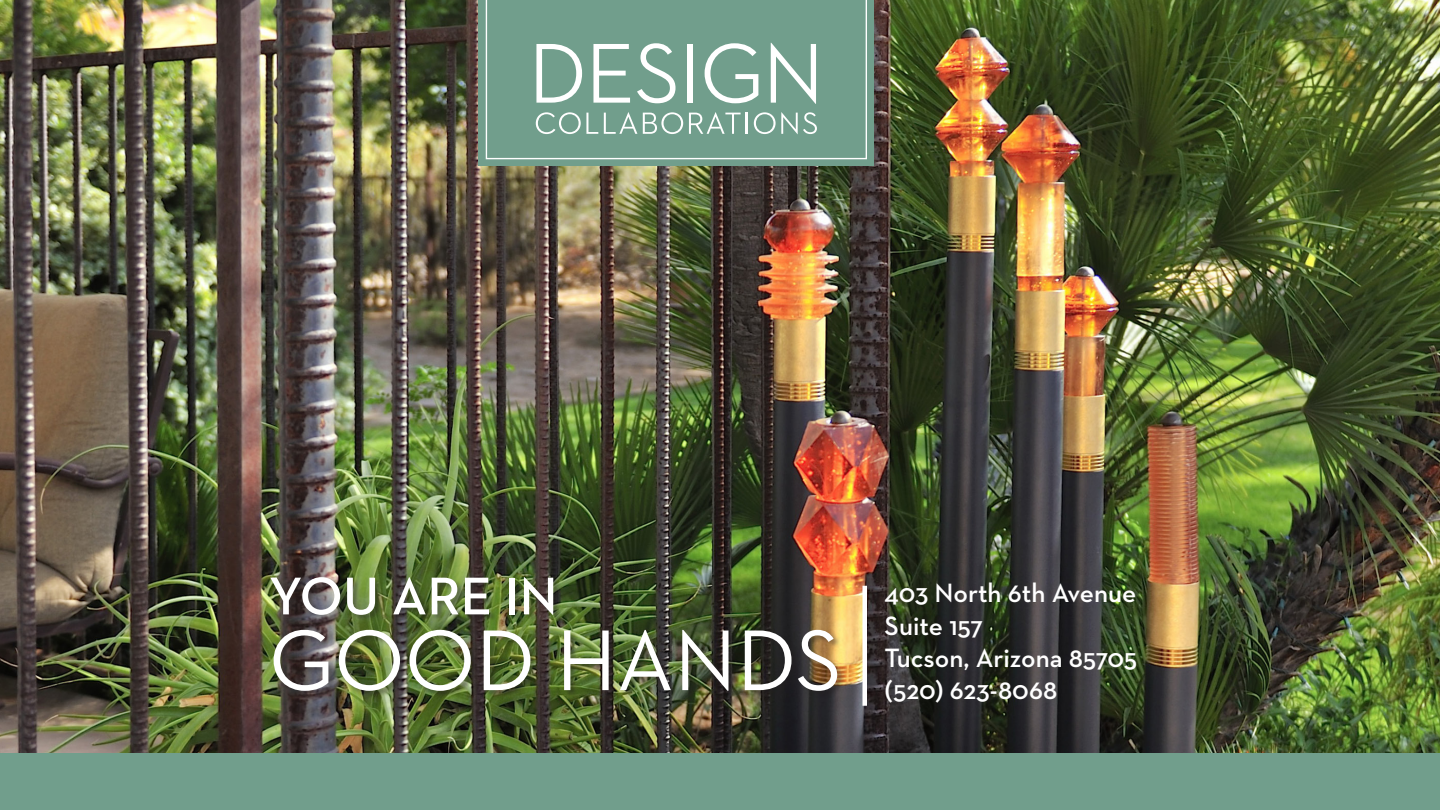
<style>
.page{position:relative;width:1440px;height:810px;background:#fff}
.page>*{position:absolute;margin:0;border:0;box-sizing:border-box;transform-origin:0 0}
.t1{font:87.68px "Neutraface 2 Text";color:#fff}
.t2{font:600 54px "Neutraface 2 Text";color:#fff}
.t3{font:600 27px/32.4px "Neutraface 2 Text";color:#fff}
</style>
<div class="page">
<img style="left:0;top:0;width:1440px;height:753px">
<div style="left:0;top:753px;width:1440px;height:57px;background:#719e8c"></div>
<div style="left:271px;top:577px;width:575px;height:122px;background:#231f20;opacity:.4"></div>
<div style="left:862px;top:586px;width:5px;height:120px;background:#fff"></div>
<div style="left:478px;top:0;width:395px;height:165px;background:#719e8c"></div>
<svg style="left:486px;top:0;width:381px;height:159px"></svg>
<svg style="left:536px;top:44px;width:46px;height:59px"></svg>
<svg style="left:593px;top:44px;width:37px;height:59px"></svg>
<svg style="left:637px;top:43px;width:39px;height:60px"></svg>
<div style="left:687px;top:44px;width:6px;height:59px;background:#fff"></div>
<svg style="left:705px;top:43px;width:53px;height:60px"></svg>
<svg style="left:771px;top:43px;width:45px;height:61px"></svg>
<svg style="left:536px;top:112px;width:62px;height:22px"></svg>
<svg style="left:604px;top:112px;width:33px;height:22px"></svg>
<svg style="left:643px;top:112px;width:40px;height:22px"></svg>
<svg style="left:689px;top:112px;width:52px;height:22px"></svg>
<hr style="left:746px;top:113px;width:2px;height:21px;background:#fff">
<svg style="left:754px;top:112px;width:63px;height:22px"></svg>
<p class="t2" style="left:269px;top:562px;width:290px">YOU ARE IN</p>
<p class="t1" style="left:269px;top:606px;width:575px">GOOD HANDS</p>
<p class="t3" style="left:885px;top:576px;width:253px">403 North 6th Avenue<br>Suite 157</p>
<p class="t3" style="left:885px;top:641px;width:254px">Tucson, Arizona 85705</p>
<p class="t3" style="left:885px;top:674px;width:174px">(520) 623-8068</p>
</div>
